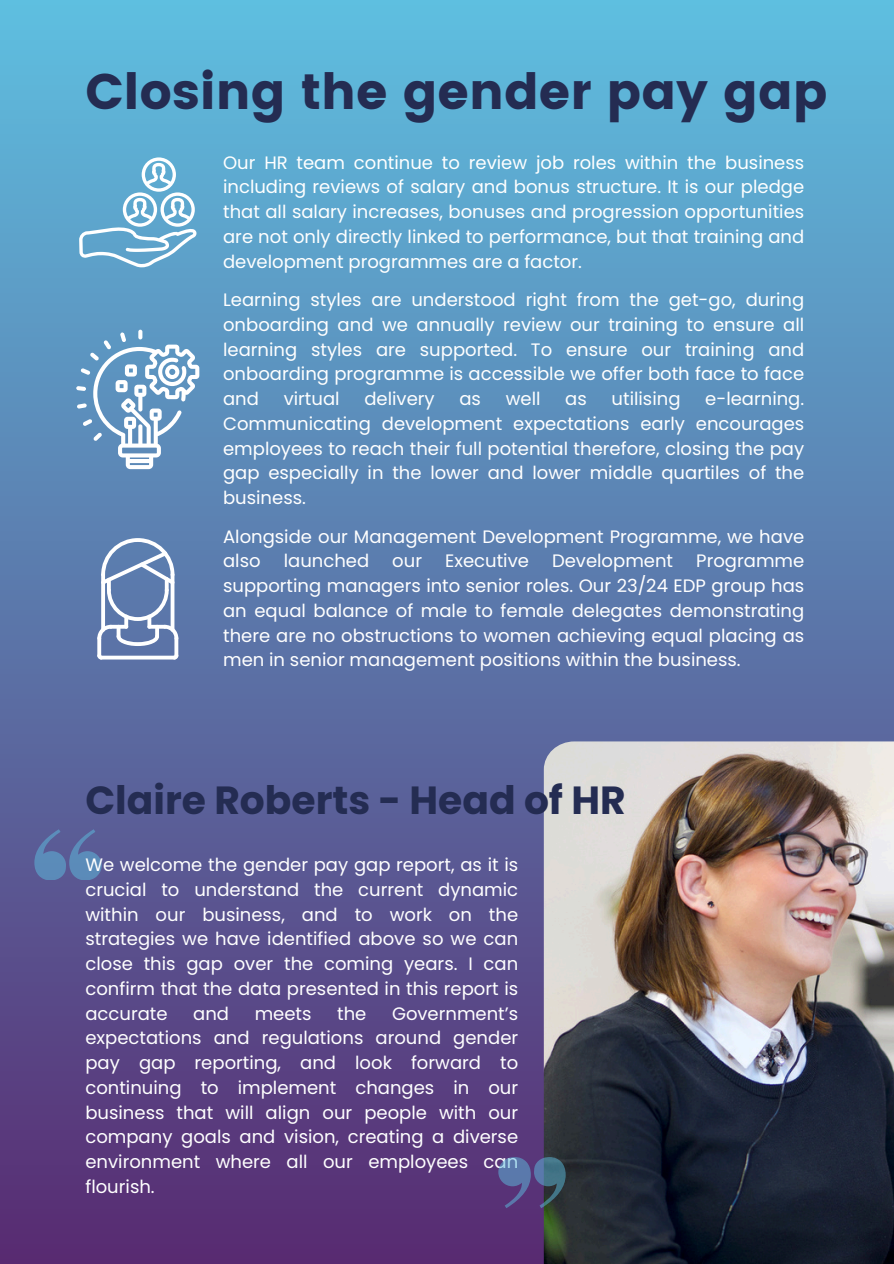
<style>
.page{position:relative;width:894px;height:1264px;background:#fff}
.page>*{position:absolute;margin:0;border:0;box-sizing:border-box;transform-origin:0 0}
.t1{font:49.8px "Poppins";color:#242c52}
.t2{font:700 39.15px "Poppins";color:#242c52}
.t3{font:18px/24.8px "Poppins";color:#fff;text-align:justify}
</style>
<div class="page">
<div style="left:0;top:0;width:893px;height:1263px;background:linear-gradient(to bottom,#5ebfe0,#582a71)"></div>
<img style="left:543px;top:741px;width:350px;height:522px">
<svg style="left:34px;top:829px;width:68px;height:50px;background:#5a74a7"></svg>
<svg style="left:498px;top:1157px;width:67px;height:51px;background:#4f5682"></svg>
<svg style="left:79px;top:157px;width:117px;height:110px"></svg>
<svg style="left:76px;top:330px;width:123px;height:139px"></svg>
<svg style="left:97px;top:636px;width:4px;height:21px"></svg>
<svg style="left:97px;top:653px;width:6px;height:6px"></svg>
<svg style="left:174px;top:636px;width:4px;height:21px"></svg>
<svg style="left:99px;top:655px;width:77px;height:4px"></svg>
<svg style="left:97px;top:538px;width:81px;height:108px"></svg>
<p class="t1" style="left:85px;top:63px;width:743px">Closing the gender pay gap</p>
<p class="t3" style="left:223px;top:150px;width:582px">Our HR team continue to review job roles within the business including reviews of salary and bonus structure. It is our pledge that all salary increases, bonuses and progression opportunities are not only directly linked to performance, but that training and development programmes are a factor.</p>
<p class="t3" style="left:223px;top:287px;width:582px">Learning styles are understood right from the get-go, during onboarding and we annually review our training to ensure all learning styles are supported. To ensure our training and onboarding programme is accessible we offer both face to face and</p>
<p class="t3" style="left:223px;top:386px;width:582px;text-indent:482px">e-learning.<br>Communicating development expectations early encourages employees to reach their full potential therefore, closing the pay gap especially in the lower and lower middle quartiles of the business.</p>
<p class="t3" style="left:283px;top:386px;width:57px">virtual</p>
<p class="t3" style="left:364px;top:386px;width:72px">delivery</p>
<p class="t3" style="left:459px;top:386px;width:23px">as</p>
<p class="t3" style="left:505px;top:386px;width:36px">well</p>
<p class="t3" style="left:565px;top:386px;width:23px">as</p>
<p class="t3" style="left:611px;top:386px;width:70px">utilising</p>
<p class="t3" style="left:223px;top:524px;width:582px">Alongside our Management Development Programme, we have also</p>
<p class="t3" style="left:284px;top:548px;width:87px">launched</p>
<p class="t3" style="left:392px;top:548px;width:31px">our</p>
<p class="t3" style="left:445px;top:548px;width:85px">Executive</p>
<p class="t3" style="left:552px;top:548px;width:123px">Development</p>
<p class="t3" style="left:223px;top:548px;width:582px;text-indent:473px">Programme supporting managers into senior roles. Our 23/24 EDP group has an equal balance of male to female delegates demonstrating there are no obstructions to women achieving equal placing as men in senior management positions within the business.</p>
<p class="t2" style="left:85px;top:772px;width:541px">Claire Roberts - Head of HR</p>
<p class="t3" style="left:85px;top:852px;width:434px">We welcome the gender pay gap report, as it is crucial to understand the current dynamic within our business, and to work on the strategies we have identified above so we can close this gap over the coming years. I can confirm that the data presented in this report is accurate</p>
<p class="t3" style="left:193px;top:1000px;width:37px">and</p>
<p class="t3" style="left:254px;top:1000px;width:58px">meets</p>
<p class="t3" style="left:337px;top:1000px;width:31px">the</p>
<p class="t3" style="left:85px;top:1000px;width:434px;text-indent:306px">Government’s expectations and regulations around gender pay gap reporting, and look forward to continuing to implement changes in our business that will align our people with our company goals and vision, creating a diverse environment where all our employees can flourish.</p>
</div>
